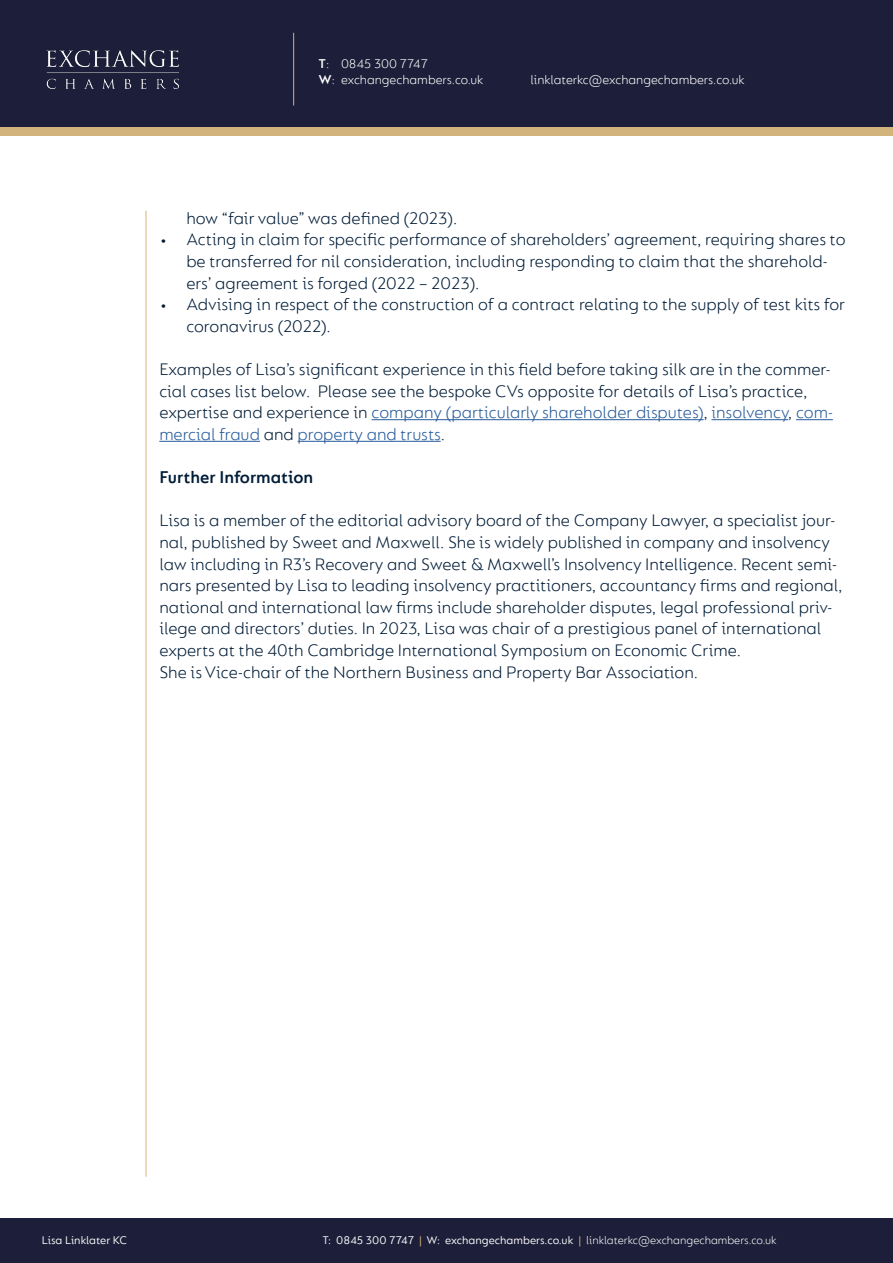
<style>
.page{position:relative;width:893px;height:1263px;background:#fff}
.page>*{position:absolute;margin:0;border:0;box-sizing:border-box;transform-origin:0 0}
.t1{font:300 18px/21.6px "FS Lucas";color:#001c37}
.t2{font:600 18px "FS Lucas";color:#001c37}
.t3{font:300 13.5px/16.2px "FS Lucas";color:#fff}
.t4{font:12px "FS Lucas";color:#fff}
.s1{font-weight:600}
.s2{color:#275b9b}
.s3{color:#d3b37c}
.s4{font-weight:300}
</style>
<div class="page">
<div style="left:0;top:64px;width:893px;height:72px;background:#d3b37c"></div>
<div style="left:0;top:0;width:893px;height:127px;background:#1d1e39"></div>
<div style="left:0;top:1219px;width:893px;height:44px;background:#1d1e39"></div>
<hr style="left:293px;top:33px;width:1px;height:73px;background:#d3b37c">
<hr style="left:146px;top:211px;width:1px;height:966px;background:#d3b37c">
<hr style="left:372px;top:419px;width:332px;height:1px;background:#275b9b">
<hr style="left:711px;top:419px;width:77px;height:1px;background:#275b9b">
<hr style="left:796px;top:419px;width:37px;height:1px;background:#275b9b">
<hr style="left:159px;top:441px;width:101px;height:1px;background:#275b9b">
<hr style="left:298px;top:441px;width:143px;height:1px;background:#275b9b">
<p class="t3" style="left:319px;top:55px;width:166px"><span class="s1">T</span>: 0845 300 7747<br><span class="s1">W</span>: exchangechambers.co.uk</p>
<p class="t3" style="left:531px;top:71px;width:216px">linklaterkc@exchangechambers.co.uk</p>
<p class="t1" style="left:186px;top:207px;width:272px">how “fair value” was defined (2023).</p>
<p class="t1" style="left:186px;top:228px;width:661px;text-indent:-27px">• Acting in claim for specific performance of shareholders’ agreement, requiring shares to be transferred for nil consideration, including responding to claim that the sharehold&shy;ers’ agreement is forged (2022 – 2023).</p>
<p class="t1" style="left:186px;top:293px;width:660px;text-indent:-27px">• Advising in respect of the construction of a contract relating to the supply of test kits for coronavirus (2022).</p>
<p class="t1" style="left:159px;top:358px;width:675px">Examples of Lisa’s significant experience in this field before taking silk are in the commer&shy;cial cases list below. Please see the bespoke CVs opposite for details of Lisa’s practice, expertise and experience in <span class="s2">company (particularly shareholder disputes)</span>, <span class="s2">insolvency</span>, <span class="s2">com&shy;mercial fraud</span> and <span class="s2">property and trusts</span>.</p>
<p class="t2" style="left:159px;top:467px;width:156px">Further Information</p>
<p class="t1" style="left:159px;top:509px;width:685px">Lisa is a member of the editorial advisory board of the Company Lawyer, a specialist jour&shy;nal, published by Sweet and Maxwell. She is widely published in company and insolvency law including in R3’s Recovery and Sweet &amp; Maxwell’s Insolvency Intelligence. Recent semi&shy;nars presented by Lisa to leading insolvency practitioners, accountancy firms and regional, national and international law firms include shareholder disputes, legal professional priv&shy;ilege and directors’ duties. In 2023, Lisa was chair of a prestigious panel of international experts at the 40th Cambridge International Symposium on Economic Crime.<br>She is Vice-chair of the Northern Business and Property Bar Association.</p>
<p class="t4" style="left:42px;top:1233px;width:87px">Lisa Linklater KC</p>
<p class="t4" style="left:323px;top:1233px;width:456px">T: 0845 300 7747 <span class="s3">|</span> W: exchangechambers.co.uk <span class="s3">|</span> <span class="s4">linklaterkc@exchangechambers.co.uk</span></p>
</div>
